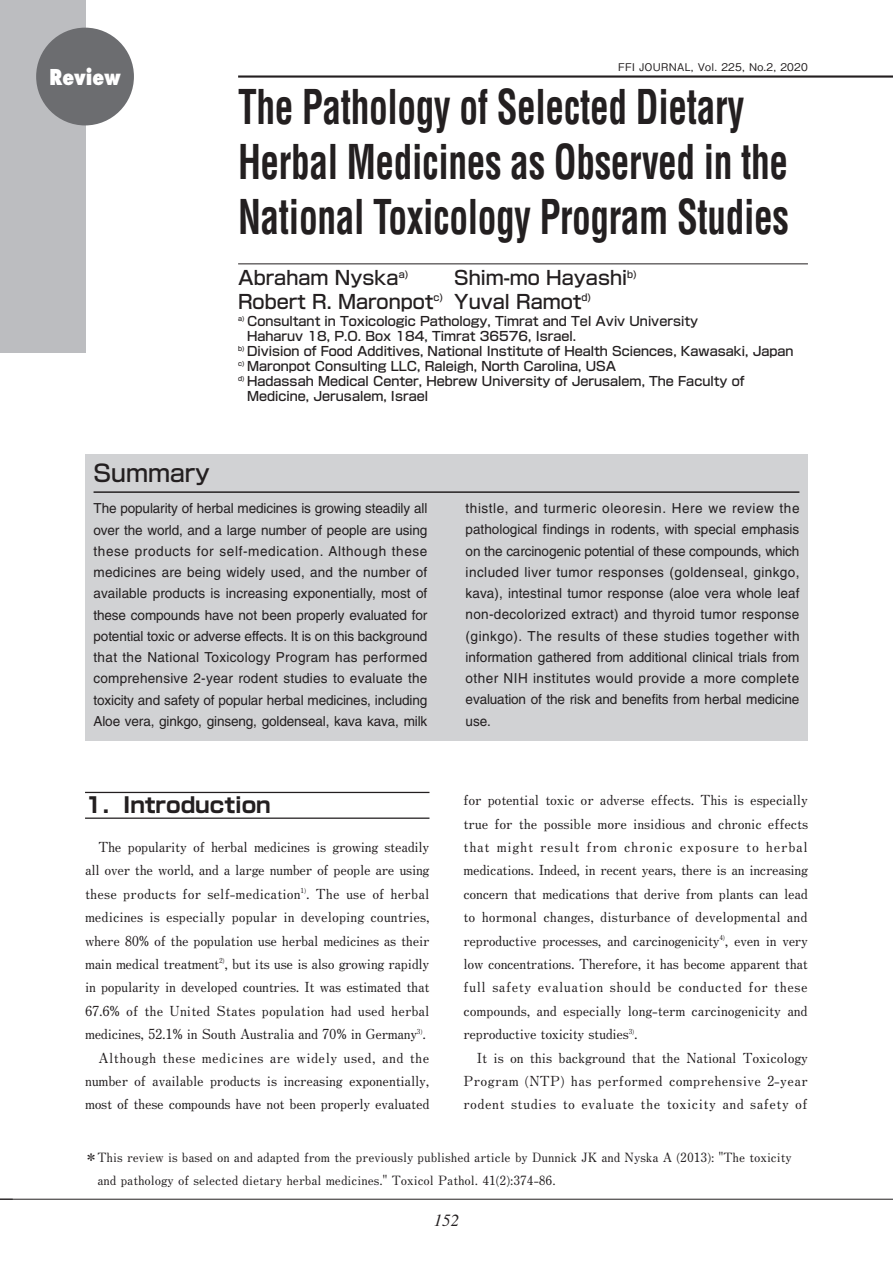
<style>
.page{position:relative;width:893px;height:1263px;background:#fff}
.page>*{position:absolute;margin:0;border:0;box-sizing:border-box;transform-origin:0 0}
.t1{font:700 condensed 46.8px/55.3px "Helvetica";letter-spacing:-.01em;color:#231f20;scale:.8 1}
.t2{font:500 23.4px "Shin Go Pro";color:#231f20}
.t3{font:700 21.3px "Shin Go Pro";color:#231f20}
.t4{font:800 21.3px "Futura";color:#fff;scale:.8 1}
.t5{font:500 19.2px/23.4px "Shin Go Pro";color:#231f20}
.t6{font:italic 16.95px "Times";color:#231f20}
.t7{font:700 13.8px/23.4px "Futo Min A101 Pro";letter-spacing:-.02em;color:#231f20}
.t8{font:13.8px/21.3px "Helvetica";letter-spacing:-.01em;color:#231f20;text-align:justify}
.t9{font:500 12.75px "Shin Go Pro";color:#231f20}
.t10{font:700 12.75px/23.4px "Futo Min A101 Pro";letter-spacing:-.005em;color:#231f20}
.t11{font:500 10.65px "Gothic BBB Pro";letter-spacing:.025em;color:#231f20}
</style>
<div class="page">
<hr style="left:0;top:1199px;width:893px;height:1px;background:#231f20">
<hr style="left:238px;top:75px;width:655px;height:3px;background:#231f20">
<hr style="left:238px;top:264px;width:570px;height:1px;background:#231f20">
<div style="left:85px;top:455px;width:723px;height:286px;background:#d1d2d4"></div>
<hr style="left:94px;top:491px;width:705px;height:2px;background:#231f20">
<hr style="left:85px;top:792px;width:344px;height:1px;background:#231f20">
<hr style="left:85px;top:817px;width:344px;height:2px;background:#231f20">
<div style="left:0;top:0;width:85px;height:353px;background:#bcbdc0"></div>
<div style="left:36px;top:28px;width:98px;height:97px;background:#6c6d70;border-radius:50%"></div>
<h3 class="t4" style="left:49px;top:63px;width:90px">Review</h3>
<h2 class="t2" style="left:94px;top:454px;width:118px">Summary</h2>
<p class="t11" style="left:618px;top:58px;width:191px">FFI JOURNAL, Vol. 225, No.2, 2020</p>
<h1 class="t1" style="left:238px;top:79px;width:690px">The Pathology of Selected Dietary<br>Herbal Medicines as Observed in the<br>National Toxicology Program Studies</h1>
<h3 class="t5" style="left:238px;top:264px;width:172px">Abraham Nyska<sup>a)</sup></h3>
<h3 class="t5" style="left:238px;top:264px;width:401px;text-indent:216px">Shim-mo Hayashi<sup>b)<br></sup>Robert R. Maronpot<sup>c)</sup> Yuval Ramot<sup>d)</sup></h3>
<p class="t9" style="left:238px;top:311px;width:461px"><sup>a)</sup> Consultant in Toxicologic Pathology, Timrat and Tel Aviv University</p>
<p class="t9" style="left:247px;top:326px;width:330px">Haharuv 18, P.O. Box 184, Timrat 36576, Israel.</p>
<p class="t9" style="left:238px;top:341px;width:557px"><sup>b)</sup> Division of Food Additives, National Institute of Health Sciences, Kawasaki, Japan</p>
<p class="t9" style="left:238px;top:356px;width:380px"><sup>c)</sup> Maronpot Consulting LLC, Raleigh, North Carolina, USA</p>
<p class="t9" style="left:238px;top:371px;width:508px"><sup>d)</sup> Hadassah Medical Center, Hebrew University of Jerusalem, The Faculty of</p>
<p class="t9" style="left:247px;top:385px;width:182px">Medicine, Jerusalem, Israel</p>
<p class="t8" style="left:94px;top:498px;width:335px">The popularity of herbal medicines is growing steadily all over the world, and a large number of people are using these products for self-medication. Although these medicines are being widely used, and the number of available products is increasing exponentially, most of these compounds have not been properly evaluated for potential toxic or adverse effects. It is on this background that the National Toxicology Program has performed comprehensive 2-year rodent studies to evaluate the toxicity and safety of popular herbal medicines, including Aloe vera, ginkgo, ginseng, goldenseal, kava kava, milk</p>
<p class="t8" style="left:466px;top:498px;width:335px">thistle, and turmeric oleoresin. Here we review the pathological findings in rodents, with special emphasis on the carcinogenic potential of these compounds, which included liver tumor responses (goldenseal, ginkgo, kava), intestinal tumor response (aloe vera whole leaf non-decolorized extract) and thyroid tumor response (ginkgo). The results of these studies together with information gathered from additional clinical trials from other NIH institutes would provide a more complete evaluation of the risk and benefits from herbal medicine use.</p>
<h3 class="t3" style="left:85px;top:788px;width:187px">1．Introduction</h3>
<p class="t7" style="left:85px;top:833px;width:346px">　The popularity of herbal medicines is growing steadily all over the world, and a large number of people are using these products for self-medication<sup>1)</sup>. The use of herbal medicines is especially popular in developing countries, where 80% of the population use herbal medicines as their main medical treatment<sup>2)</sup>, but its use is also growing rapidly in popularity in developed countries. It was estimated that 67.6% of the United States population had used herbal medicines, 52.1% in South Australia and 70% in Germany<sup>3)</sup>.　Although these medicines are widely used, and the number of available products is increasing exponentially, most of these compounds have not been properly evaluated</p>
<p class="t7" style="left:463px;top:787px;width:346px">for potential toxic or adverse effects. This is especially true for the possible more insidious and chronic effects that might result from chronic exposure to herbal medications. Indeed, in recent years, there is an increasing concern that medications that derive from plants can lead to hormonal changes, disturbance of developmental and reproductive processes, and carcinogenicity<sup>4)</sup>, even in very low concentrations. Therefore, it has become apparent that full safety evaluation should be conducted for these compounds, and especially long-term carcinogenicity and reproductive toxicity studies<sup>3)</sup>.<br>　It is on this background that the National Toxicology Program (NTP) has performed comprehensive 2-year rodent studies to evaluate the toxicity and safety of</p>
<p class="t10" style="left:97px;top:1143px;width:696px;text-indent:-13px">＊This review is based on and adapted from the previously published article by Dunnick JK and Nyska A (2013): "The toxicity and pathology of selected dietary herbal medicines." Toxicol Pathol. 41(2):374-86.</p>
<p class="t6" style="left:434px;top:1211px;width:27px">152</p>
</div>
